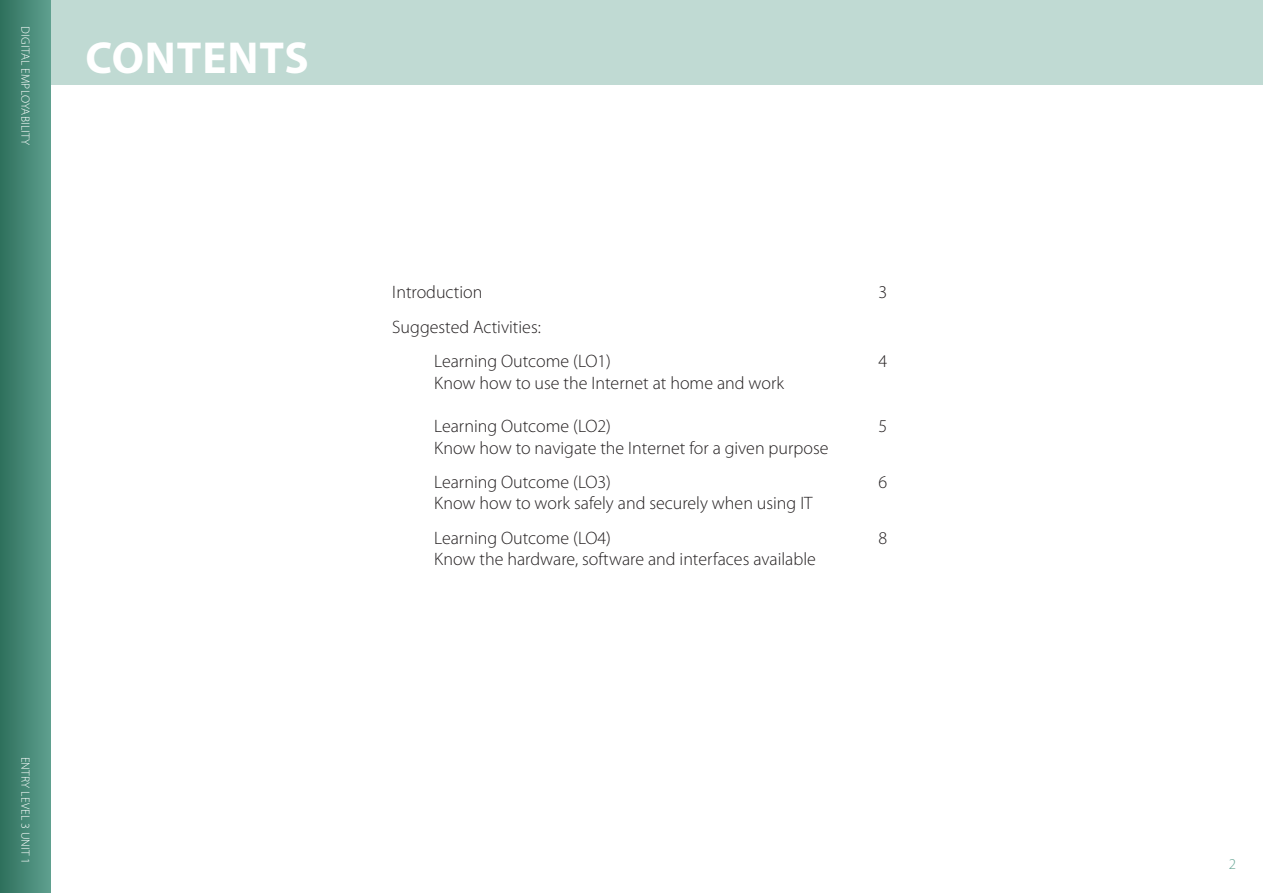
<style>
.page{position:relative;width:1263px;height:893px;background:#fff}
.page>*{position:absolute;margin:0;border:0;box-sizing:border-box;transform-origin:0 0}
.t1{font:700 45px "Myriad Pro";letter-spacing:.02em;color:#fff}
.Body_10pt{font:300 18px "Myriad Pro";color:#231f20}
.Body_10pt-2{font:300 15px "Myriad Pro";color:#61a291}
.t2{font:300 12px "Myriad Pro";letter-spacing:.02em;color:#fff}
</style>
<div class="page">
<div style="left:0;top:0;width:51px;height:893px;background:linear-gradient(to right,#2e705c,#5fa08f)"></div>
<div style="left:51px;top:0;width:1212px;height:85px;background:#c0dad3"></div>
<p class="t2" style="left:32px;top:26px;width:120px;rotate:90deg">DIGITAL EMPLOYABILITY</p>
<p class="t1" style="left:85px;top:29px;width:225px">CONTENTS</p>
<p class="t2" style="left:32px;top:756px;width:109px;rotate:90deg">ENTRY LEVEL 3 UNIT 1</p>
<p class="Body_10pt" style="left:392px;top:282px;width:92px">Introduction</p>
<p class="Body_10pt" style="left:878px;top:282px;width:10px">3</p>
<p class="Body_10pt" style="left:392px;top:317px;width:150px">Suggested Activities:</p>
<p class="Body_10pt" style="left:434px;top:351px;width:178px">Learning Outcome (LO1)</p>
<p class="Body_10pt" style="left:878px;top:351px;width:10px">4</p>
<p class="Body_10pt" style="left:434px;top:373px;width:351px">Know how to use the Internet at home and work</p>
<p class="Body_10pt" style="left:434px;top:416px;width:178px">Learning Outcome (LO2)</p>
<p class="Body_10pt" style="left:878px;top:416px;width:10px">5</p>
<p class="Body_10pt" style="left:434px;top:438px;width:396px">Know how to navigate the Internet for a given purpose</p>
<p class="Body_10pt" style="left:434px;top:472px;width:178px">Learning Outcome (LO3)</p>
<p class="Body_10pt" style="left:878px;top:472px;width:10px">6</p>
<p class="Body_10pt" style="left:434px;top:494px;width:380px">Know how to work safely and securely when using IT</p>
<p class="Body_10pt" style="left:434px;top:528px;width:178px">Learning Outcome (LO4)</p>
<p class="Body_10pt" style="left:878px;top:528px;width:10px">8</p>
<p class="Body_10pt" style="left:434px;top:550px;width:383px">Know the hardware, software and interfaces available</p>
<p class="Body_10pt-2" style="left:1229px;top:855px;width:9px">2</p>
</div>
